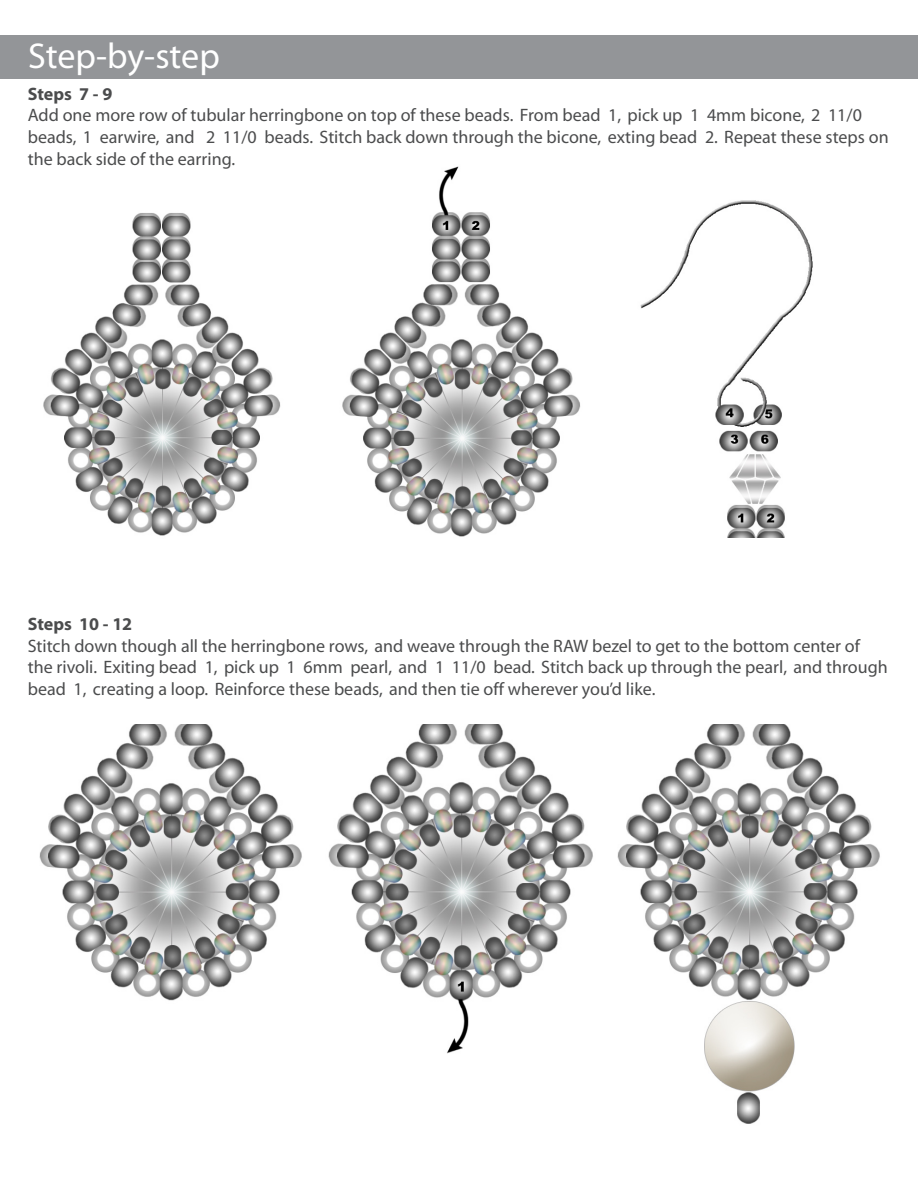
<style>
.page{position:relative;width:918px;height:1188px;background:#fff}
.page>*{position:absolute;margin:0;border:0;box-sizing:border-box;transform-origin:0 0}
.t1{font:36px "Myriad";letter-spacing:-.005em;color:#fff}
.t2{font:18px/21.6px "Myriad";color:#4b4c4d}
.t3{font:700 18px "Myriad";color:#4b4c4d}
</style>
<div class="page">
<div style="left:0;top:35px;width:918px;height:43px;background:#939598"></div>
<img style="left:43px;top:213px;width:238px;height:323px">
<img style="left:342px;top:166px;width:239px;height:371px">
<img style="left:640px;top:200px;width:173px;height:338px">
<img style="left:39px;top:725px;width:263px;height:276px">
<img style="left:617px;top:725px;width:263px;height:399px">
<img style="left:328px;top:725px;width:265px;height:329px">
<p class="t1" style="left:28px;top:38px;width:193px">Step-by-step</p>
<p class="t3" style="left:28px;top:84px;width:86px">Steps 7 - 9</p>
<p class="t2" style="left:28px;top:105px;width:862px">Add one more row of tubular herringbone on top of these beads. From bead 1, pick up 1 4mm bicone, 2 11/0 beads, 1 earwire, and 2 11/0 beads. Stitch back down through the bicone, exting bead 2. Repeat these steps on the back side of the earring.</p>
<p class="t3" style="left:28px;top:615px;width:106px">Steps 10 - 12</p>
<p class="t2" style="left:28px;top:636px;width:861px">Stitch down though all the herringbone rows, and weave through the RAW bezel to get to the bottom center of the rivoli. Exiting bead 1, pick up 1 6mm pearl, and 1 11/0 bead. Stitch back up through the pearl, and through bead 1, creating a loop. Reinforce these beads, and then tie off wherever you’d like.</p>
</div>
